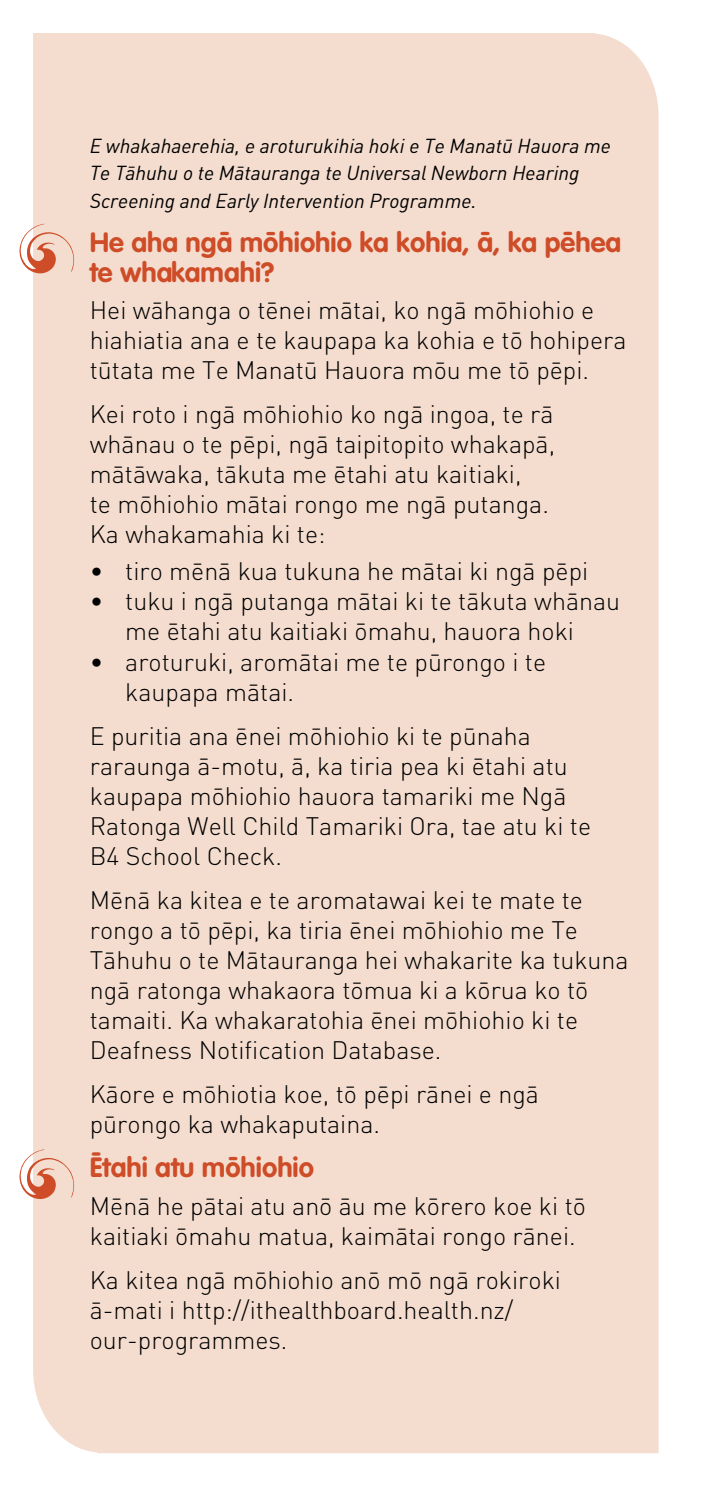
<style>
.page{position:relative;width:702px;height:1489px;background:#fff}
.page>*{position:absolute;margin:0;border:0;box-sizing:border-box;transform-origin:0 0}
.t1{font:700 27.5px/30px "VAG Rounded Std Macron";color:#ce4c27}
.t2{font:300 25px/30px "DIN Pro";color:#000}
.t3{font:italic 20px/27.5px "DIN Pro";color:#000}
</style>
<div class="page">
<div style="left:33px;top:33px;width:625px;height:1419px;background:#f4ddcf"></div>
<svg style="left:19px;top:1149px;width:55px;height:49px"></svg>
<svg style="left:19px;top:224px;width:55px;height:49px"></svg>
<p class="t3" style="left:90px;top:131px;width:522px">E whakahaerehia, e aroturukihia hoki e Te Manatū Hauora me<br>Te Tāhuhu o te Mātauranga te Universal Newborn Hearing<br>Screening and Early Intervention Programme.</p>
<p class="t1" style="left:90px;top:228px;width:533px">He aha ngā mōhiohio ka kohia, ā, ka pēhea te whakamahi?</p>
<p class="t2" style="left:90px;top:294px;width:538px">Hei wāhanga o tēnei mātai, ko ngā mōhiohio e hiahiatia ana e te kaupapa ka kohia e tō hohipera tūtata me Te Manatū Hauora mōu me tō pēpi.</p>
<p class="t2" style="left:90px;top:398px;width:467px">Kei roto i ngā mōhiohio ko ngā ingoa, te rā whānau o te pēpi, ngā taipitopito whakapā, mātāwaka, tākuta me ētahi atu kaitiaki,<br>te mōhiohio mātai rongo me ngā putanga.<br>Ka whakamahia ki te:</p>
<p class="t2" style="left:90px;top:555px;width:500px">• tiro mēnā kua tukuna he mātai ki ngā pēpi</p>
<p class="t2" style="left:90px;top:585px;width:532px;text-align:center">• tuku i ngā putanga mātai ki te tākuta whānau me ētahi atu kaitiaki ōmahu, hauora hoki</p>
<p class="t2" style="left:125px;top:645px;width:422px;text-indent:-35px">• aroturuki, aromātai me te pūrongo i te kaupapa mātai.</p>
<p class="t2" style="left:90px;top:719px;width:503px">E puritia ana ēnei mōhiohio ki te pūnaha raraunga ā-motu, ā, ka tiria pea ki ētahi atu kaupapa mōhiohio hauora tamariki me Ngā Ratonga Well Child Tamariki Ora, tae atu ki te B4 School Check.</p>
<p class="t2" style="left:90px;top:883px;width:540px">Mēnā ka kitea e te aromatawai kei te mate te rongo a tō pēpi, ka tiria ēnei mōhiohio me Te Tāhuhu o te Mātauranga hei whakarite ka tukuna ngā ratonga whakaora tōmua ki a kōrua ko tō tamaiti. Ka whakaratohia ēnei mōhiohio ki te Deafness Notification Database.</p>
<p class="t2" style="left:90px;top:1078px;width:450px">Kāore e mōhiotia koe, tō pēpi rānei e ngā pūrongo ka whakaputaina.</p>
<p class="t1" style="left:90px;top:1153px;width:226px">Ētahi atu mōhiohio</p>
<p class="t2" style="left:90px;top:1189px;width:497px">Mēnā he pātai atu anō āu me kōrero koe ki tō kaitiaki ōmahu matua, kaimātai rongo rānei.</p>
<p class="t2" style="left:90px;top:1263px;width:472px">Ka kitea ngā mōhiohio anō mō ngā rokiroki ā-mati i http://ithealthboard.health.nz/ our-programmes.</p>
</div>
